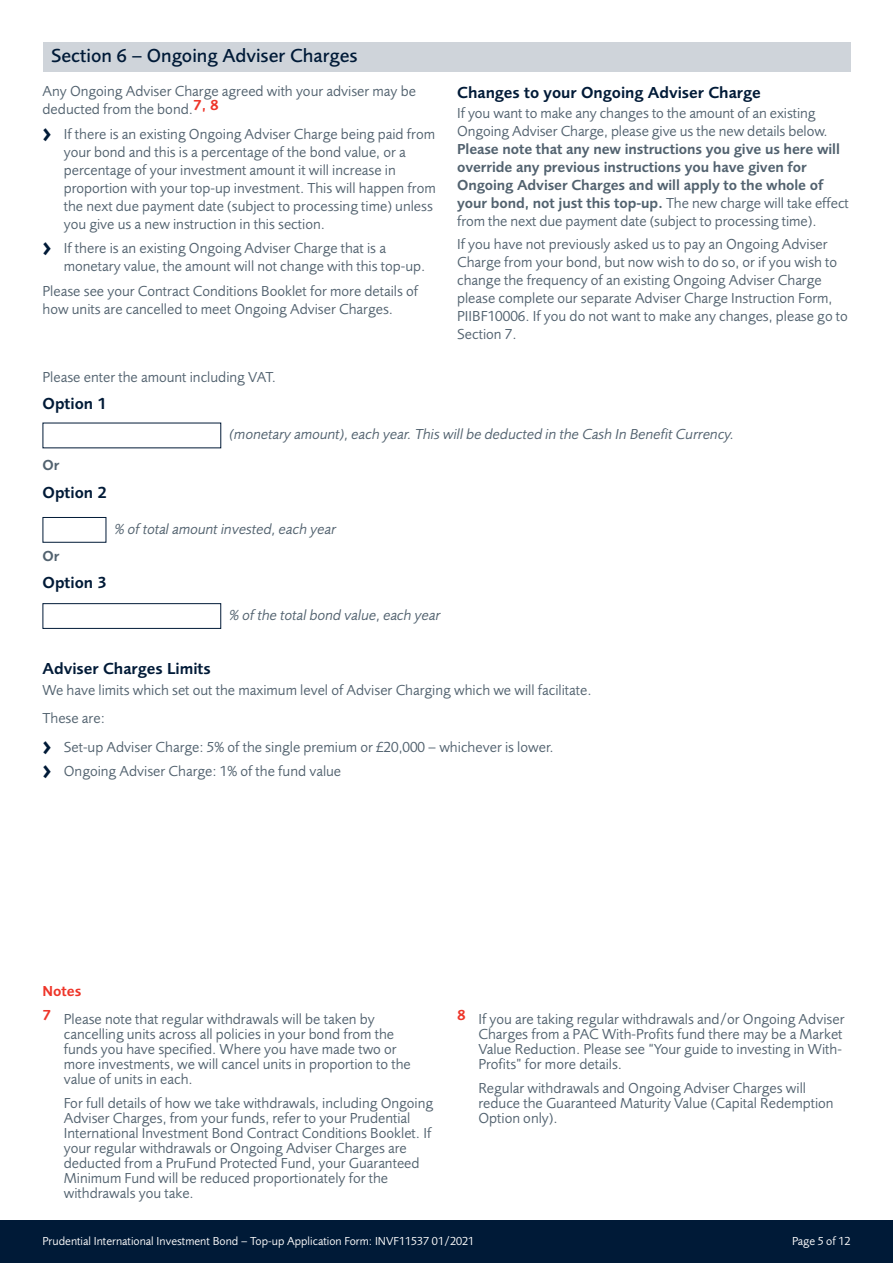
<style>
.page{position:relative;width:893px;height:1263px;background:#fff}
.page>*{position:absolute;margin:0;border:0;box-sizing:border-box;transform-origin:0 0}
.t1{font:500 19.5px "Pru Sans";color:#001a37}
.t2{font:600 16.5px "Pru Sans";color:#001a37}
.t3{font:15px/15px "Pru Sans";color:#52626f}
.t4{font:600 15px/18px "Pru Sans";letter-spacing:-.005em;color:#52626f}
.t5{font:italic 15px "Pru Sans";color:#52626f}
.t6{font:600 15px "Pru Sans";color:#ee3529}
.t7{font:12px "Pru Sans";color:#fff}
.s1{font-family:"Meta";font-weight:700;font-size:21px;color:#001a37}
.s2{font-weight:400}
</style>
<div class="page">
<div style="left:0;top:1220px;width:893px;height:43px;background:#001a37"></div>
<div style="left:43px;top:517px;width:63px;height:26px;border:1px solid #001a37"></div>
<div style="left:43px;top:603px;width:178px;height:26px;border:1px solid #001a37"></div>
<div style="left:43px;top:43px;width:807px;height:29px;background:#cfd4da"></div>
<h1 class="t1" style="left:51px;top:49px;width:308px">Section 6 – Ongoing Adviser Charges</h1>
<p class="t3" style="left:43px;top:84px;width:375px;line-height:18px">Any Ongoing Adviser Charge agreed with your adviser may be deducted from the bond.<sup>7,</sup> <sup>8</sup></p>
<p class="t3" style="left:64px;top:126px;width:373px;line-height:18px;text-indent:-21px"><span class="s1">&gt;</span> If there is an existing Ongoing Adviser Charge being paid from your bond and this is a percentage of the bond value, or a percentage of your investment amount it will increase in proportion with your top-up investment. This will happen from the next due payment date (subject to processing time) unless you give us a new instruction in this section.</p>
<p class="t3" style="left:64px;top:241px;width:363px;line-height:18px;text-indent:-21px"><span class="s1">&gt;</span> If there is an existing Ongoing Adviser Charge that is a monetary value, the amount will not change with this top-up.</p>
<p class="t3" style="left:43px;top:283px;width:377px;line-height:18px">Please see your Contract Conditions Booklet for more details of how units are cancelled to meet Ongoing Adviser Charges.</p>
<p class="t3" style="left:43px;top:371px;width:235px">Please enter the amount including VAT.</p>
<p class="t2" style="left:43px;top:397px;width:66px">Option 1</p>
<p class="t2" style="left:457px;top:86px;width:305px">Changes to your Ongoing Adviser Charge</p>
<p class="t3" style="left:457px;top:105px;width:372px;line-height:18px">If you want to make any changes to the amount of an existing<br>Ongoing Adviser Charge, please give us the new details below.</p>
<p class="t4" style="left:457px;top:141px;width:393px">Please note that any new instructions you give us here will override any previous instructions you have given for Ongoing Adviser Charges and will apply to the whole of your bond, not just this top-up. <span class="s2">The new charge will take effect from the next due payment date (subject to processing time).</span></p>
<p class="t3" style="left:457px;top:236px;width:392px;line-height:18px">If you have not previously asked us to pay an Ongoing Adviser Charge from your bond, but now wish to do so, or if you wish to change the frequency of an existing Ongoing Adviser Charge please complete our separate Adviser Charge Instruction Form, PIIBF10006. If you do not want to make any changes, please go to Section 7.</p>
<p class="t4" style="left:43px;top:458px;width:19px">Or</p>
<p class="t2" style="left:43px;top:486px;width:66px">Option 2</p>
<p class="t4" style="left:43px;top:549px;width:19px">Or</p>
<p class="t2" style="left:43px;top:577px;width:66px">Option 3</p>
<p class="t5" style="left:230px;top:429px;width:506px">(monetary amount), each year. This will be deducted in the Cash In Benefit Currency.</p>
<p class="t5" style="left:115px;top:523px;width:223px">% of total amount invested, each year</p>
<p class="t5" style="left:230px;top:609px;width:213px">% of the total bond value, each year</p>
<p class="t2" style="left:43px;top:663px;width:170px">Adviser Charges Limits</p>
<p class="t3" style="left:43px;top:677px;width:551px;line-height:28.7px">We have limits which set out the maximum level of Adviser Charging which we will facilitate.<br>These are:<br><span class="s1">&gt;</span> Set-up Adviser Charge: 5% of the single premium or £20,000 – whichever is lower.</p>
<p class="t3" style="left:43px;top:765px;width:300px"><span class="s1">&gt;</span> Ongoing Adviser Charge: 1% of the fund value</p>
<p class="t6" style="left:43px;top:985px;width:40px">Notes</p>
<p class="t3" style="left:64px;top:1013px;width:349px;text-indent:-21px"><sup>7</sup> Please note that regular withdrawals will be taken by cancelling units across all policies in your bond from the funds you have specified. Where you have made two or more investments, we will cancel units in proportion to the value of units in each.</p>
<p class="t3" style="left:64px;top:1096px;width:371px">For full details of how we take withdrawals, including Ongoing Adviser Charges, from your funds, refer to your Prudential International Investment Bond Contract Conditions Booklet. If your regular withdrawals or Ongoing Adviser Charges are deducted from a PruFund Protected Fund, your Guaranteed Minimum Fund will be reduced proportionately for the withdrawals you take.</p>
<p class="t3" style="left:478px;top:1013px;width:368px;text-indent:-21px"><sup>8</sup> If you are taking regular withdrawals and/or Ongoing Adviser Charges from a PAC With-Profits fund there may be a Market Value Reduction. Please see “Your guide to investing in With-Profits” for more details.</p>
<p class="t3" style="left:478px;top:1081px;width:357px">Regular withdrawals and Ongoing Adviser Charges will reduce the Guaranteed Maturity Value (Capital Redemption<br>Option only).</p>
<p class="t7" style="left:43px;top:1236px;width:433px">Prudential International Investment Bond – Top-up Application Form: INVF11537 01/2021</p>
<p class="t7" style="left:792px;top:1236px;width:60px">Page 5 of 12</p>
</div>
